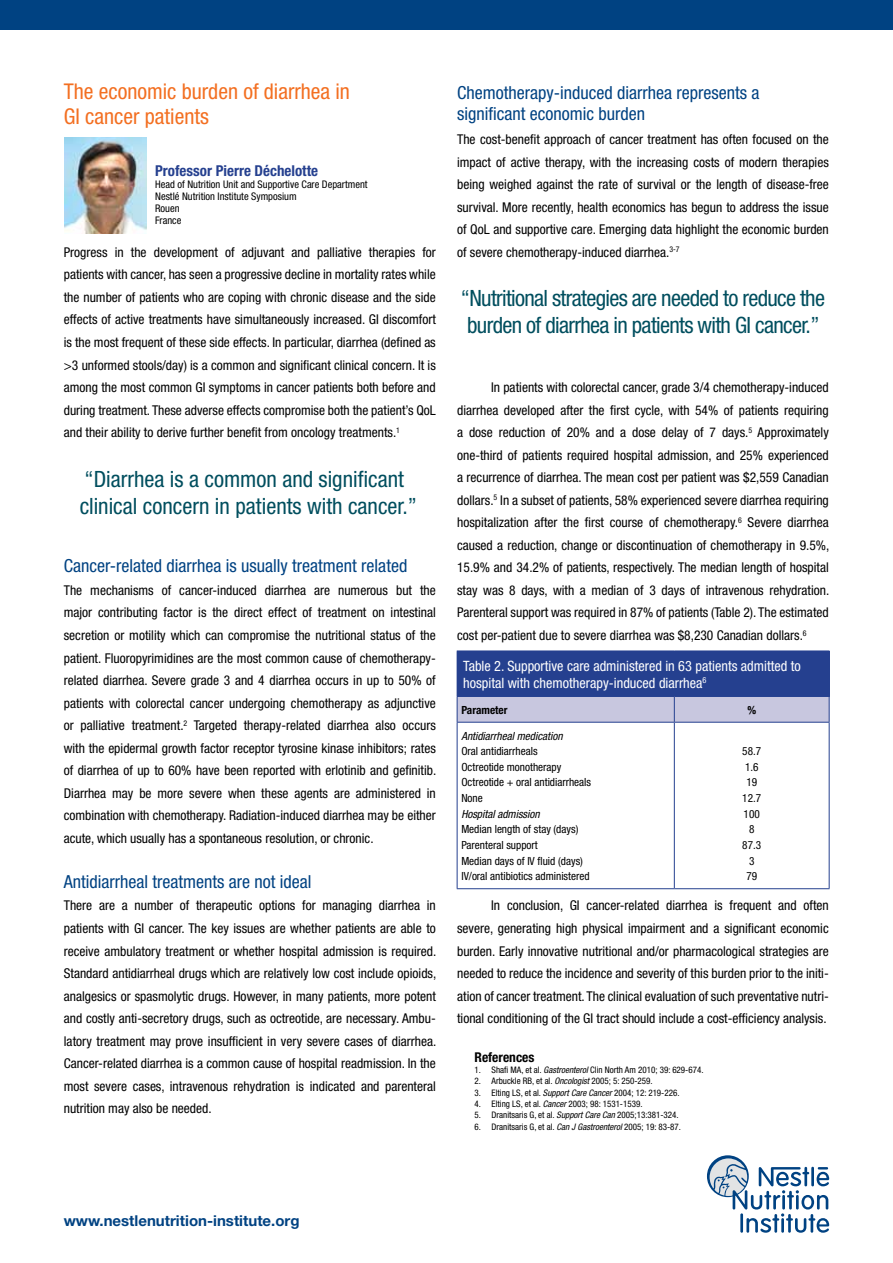
<style>
.page{position:relative;width:893px;height:1263px;background:#fff}
.page>*{position:absolute;margin:0;border:0;box-sizing:border-box;transform-origin:0 0}
.t1{font:condensed 22.5px/27px "Helvetica Neue";letter-spacing:-.03em;color:#004e5e}
.t2{font:condensed 22.5px/27px "Helvetica Neue";color:#004e5e}
.t3{font:condensed 21.75px/24.8px "Helvetica Neue";color:#f36f21}
.t4{font:condensed 18px/21px "Helvetica Neue";color:#004282}
.t5{font:700 15px "Helvetica Neue";color:#004282}
.t6{font:700 condensed 15px "Helvetica Neue";color:#25408f}
.t7{font:condensed 14.25px/17.2px "Helvetica Neue";color:#fff}
.t8{font:condensed 13.5px/22.5px "Helvetica Neue";color:#000;text-align:justify}
.t9{font:700 condensed 13.5px "Helvetica Neue";color:#000}
.t10{font:condensed 11.25px/15.6px "Helvetica Neue";color:#000}
.t11{font:italic condensed 11.25px "Helvetica Neue";color:#000}
.t12{font:700 condensed 11.25px "Helvetica Neue";color:#000}
.t13{font:condensed 10.5px/12px "Helvetica Neue";color:#000}
.t14{font:condensed 9px "Helvetica Neue";color:#000}
.s1{font-style:italic}
</style>
<div class="page">
<div style="left:0;top:0;width:893px;height:29px;background:#004282"></div>
<svg style="left:707px;top:1155px;width:122px;height:78px"></svg>
<div style="left:457px;top:651px;width:372px;height:45px;background:#25408f"></div>
<hr style="left:829px;top:651px;width:1px;height:45px;background:#25408f">
<svg style="left:457px;top:696px;width:373px;height:26px;background:#bebfda"></svg>
<hr style="left:457px;top:722px;width:217px;height:1px;background:#25408f">
<hr style="left:457px;top:722px;width:1px;height:166px;background:#25408f">
<hr style="left:674px;top:722px;width:155px;height:1px;background:#25408f">
<hr style="left:674px;top:722px;width:1px;height:166px;background:#25408f">
<hr style="left:829px;top:722px;width:1px;height:166px;background:#25408f">
<hr style="left:457px;top:888px;width:217px;height:1px;background:#25408f">
<hr style="left:674px;top:888px;width:155px;height:1px;background:#25408f">
<img style="left:65px;top:137px;width:82px;height:97px">
<h2 class="t3" style="left:64px;top:79px;width:288px">The economic burden of diarrhea in<br>GI cancer patients</h2>
<p class="t6" style="left:155px;top:161px;width:164px">Professor Pierre Déchelotte</p>
<p class="t13" style="left:155px;top:178px;width:214px">Head of Nutrition Unit and Supportive Care Department<br>Nestlé Nutrition Institute Symposium<br>Rouen<br>France</p>
<p class="t8" style="left:64px;top:241px;width:374px">Progress in the development of adjuvant and palliative therapies for patients with cancer, has seen a progressive decline in mortality rates while the number of patients who are coping with chronic disease and the side effects of active treatments have simultaneously increased. GI discomfort is the most frequent of these side effects. In particular, diarrhea (defined as &gt;3 unformed stools/day) is a common and significant clinical concern. It is among the most common GI symptoms in cancer patients both before and during treatment. These adverse effects compromise both the patient’s QoL and their ability to derive further benefit from oncology treatments.<sup>1</sup></p>
<h1 class="t2" style="left:80px;top:465px;width:339px">“Diarrhea is a common and significant clinical concern in patients with cancer.”</h1>
<h3 class="t4" style="left:64px;top:555px;width:345px">Cancer-related diarrhea is usually treatment related</h3>
<p class="t8" style="left:64px;top:579px;width:374px">The mechanisms of cancer-induced diarrhea are numerous but the major contributing factor is the direct effect of treatment on intestinal secretion or motility which can compromise the nutritional status of the patient. Fluoropyrimidines are the most common cause of chemotherapy&shy;related diarrhea. Severe grade 3 and 4 diarrhea occurs in up to 50% of patients with colorectal cancer undergoing chemotherapy as adjunctive or palliative treatment.<sup>2</sup> Targeted therapy-related diarrhea also occurs with the epidermal growth factor receptor tyrosine kinase inhibitors; rates of diarrhea of up to 60% have been reported with erlotinib and gefinitib.<br>Diarrhea may be more severe when these agents are administered in combination with chemotherapy. Radiation-induced diarrhea may be either acute, which usually has a spontaneous resolution, or chronic.</p>
<h3 class="t4" style="left:64px;top:871px;width:249px">Antidiarrheal treatments are not ideal</h3>
<p class="t8" style="left:64px;top:894px;width:374px">There are a number of therapeutic options for managing diarrhea in patients with GI cancer. The key issues are whether patients are able to receive ambulatory treatment or whether hospital admission is required.<br>Standard antidiarrheal drugs which are relatively low cost include opioids, analgesics or spasmolytic drugs. However, in many patients, more potent and costly anti-secretory drugs, such as octreotide, are necessary. Ambu&shy;latory treatment may prove insufficient in very severe cases of diarrhea.<br>Cancer-related diarrhea is a common cause of hospital readmission. In the most severe cases, intravenous rehydration is indicated and parenteral nutrition may also be needed.</p>
<h3 class="t4" style="left:457px;top:82px;width:304px">Chemotherapy-induced diarrhea represents a significant economic burden</h3>
<p class="t8" style="left:457px;top:128px;width:373px">The cost-benefit approach of cancer treatment has often focused on the impact of active therapy, with the increasing costs of modern therapies being weighed against the rate of survival or the length of disease-free survival. More recently, health economics has begun to address the issue of QoL and supportive care. Emerging data highlight the economic burden of severe chemotherapy-induced diarrhea.<sup>3-7</sup></p>
<h1 class="t1" style="left:461px;top:285px;width:366px">“Nutritional strategies are needed to reduce the burden of diarrhea in patients with GI cancer.”</h1>
<p class="t8" style="left:457px;top:376px;width:374px;text-indent:34px">In patients with colorectal cancer, grade 3/4 chemotherapy-induced diarrhea developed after the first cycle, with 54% of patients requiring a dose reduction of 20% and a dose delay of 7 days.<sup>5</sup> Approximately one-third of patients required hospital admission, and 25% experienced a recurrence of diarrhea. The mean cost per patient was $2,559 Canadian dollars.<sup>5</sup> In a subset of patients, 58% experienced severe diarrhea requiring hospitalization after the first course of chemotherapy.<sup>6</sup> Severe diarrhea caused a reduction, change or discontinuation of chemotherapy in 9.5%, 15.9% and 34.2% of patients, respectively. The median length of hospital stay was 8 days, with a median of 3 days of intravenous rehydration.<br>Parenteral support was required in 87% of patients (Table 2). The estimated cost per-patient due to severe diarrhea was $8,230 Canadian dollars.<sup>6</sup></p>
<p class="t7" style="left:463px;top:657px;width:339px">Table 2. Supportive care administered in 63 patients admitted to hospital with chemotherapy-induced diarrhea<sup>6</sup></p>
<p class="t12" style="left:461px;top:703px;width:48px">Parameter</p>
<p class="t12" style="left:747px;top:703px;width:10px">%</p>
<p class="t11" style="left:461px;top:729px;width:103px">Antidiarrheal medication</p>
<p class="t10" style="left:461px;top:743px;width:131px">Oral antidiarrheals<br>Octreotide monotherapy<br>Octreotide + oral antidiarrheals<br>None</p>
<p class="t11" style="left:461px;top:807px;width:80px">Hospital admission</p>
<p class="t10" style="left:461px;top:821px;width:130px">Median length of stay (days)<br>Parenteral support<br>Median days of IV fluid (days)<br>IV/oral antibiotics administered</p>
<p class="t10" style="left:742px;top:743px;width:20px;text-align:center">58.7<br>1.6<br>19<br>12.7<br>100<br>8<br>87.3<br>3<br>79</p>
<p class="t8" style="left:457px;top:894px;width:373px;text-indent:34px">In conclusion, GI cancer-related diarrhea is frequent and often severe, generating high physical impairment and a significant economic burden. Early innovative nutritional and/or pharmacological strategies are needed to reduce the incidence and severity of this burden prior to the initi&shy;ation of cancer treatment. The clinical evaluation of such preventative nutri&shy;tional conditioning of the GI tract should include a cost-efficiency analysis.</p>
<p class="t9" style="left:474px;top:1049px;width:61px">References</p>
<p class="t14" style="left:474px;top:1065px;width:231px">1. Shafi MA, et al. <span class="s1">Gastroenterol</span> Clin North Am 2010; 39: 629-674.</p>
<p class="t14" style="left:474px;top:1076px;width:180px">2. Arbuckle RB, et al. <span class="s1">Oncologist</span> 2005; 5: 250-259.</p>
<p class="t14" style="left:474px;top:1087px;width:207px">3. Elting LS, et al. <span class="s1">Support Care Cancer</span> 2004; 12: 219-226.</p>
<p class="t14" style="left:474px;top:1098px;width:170px">4. Elting LS, et al. <span class="s1">Cancer</span> 2003; 98: 1531-1539.</p>
<p class="t14" style="left:474px;top:1110px;width:206px">5. Dranitsaris G, et al. <span class="s1">Support Care Can</span> 2005;13:381-324.</p>
<p class="t14" style="left:474px;top:1121px;width:208px">6. Dranitsaris G, et al. <span class="s1">Can J Gastroenterol</span> 2005; 19: 83-87.</p>
<p class="t5" style="left:64px;top:1211px;width:237px">www.nestlenutrition-institute.org</p>
</div>
